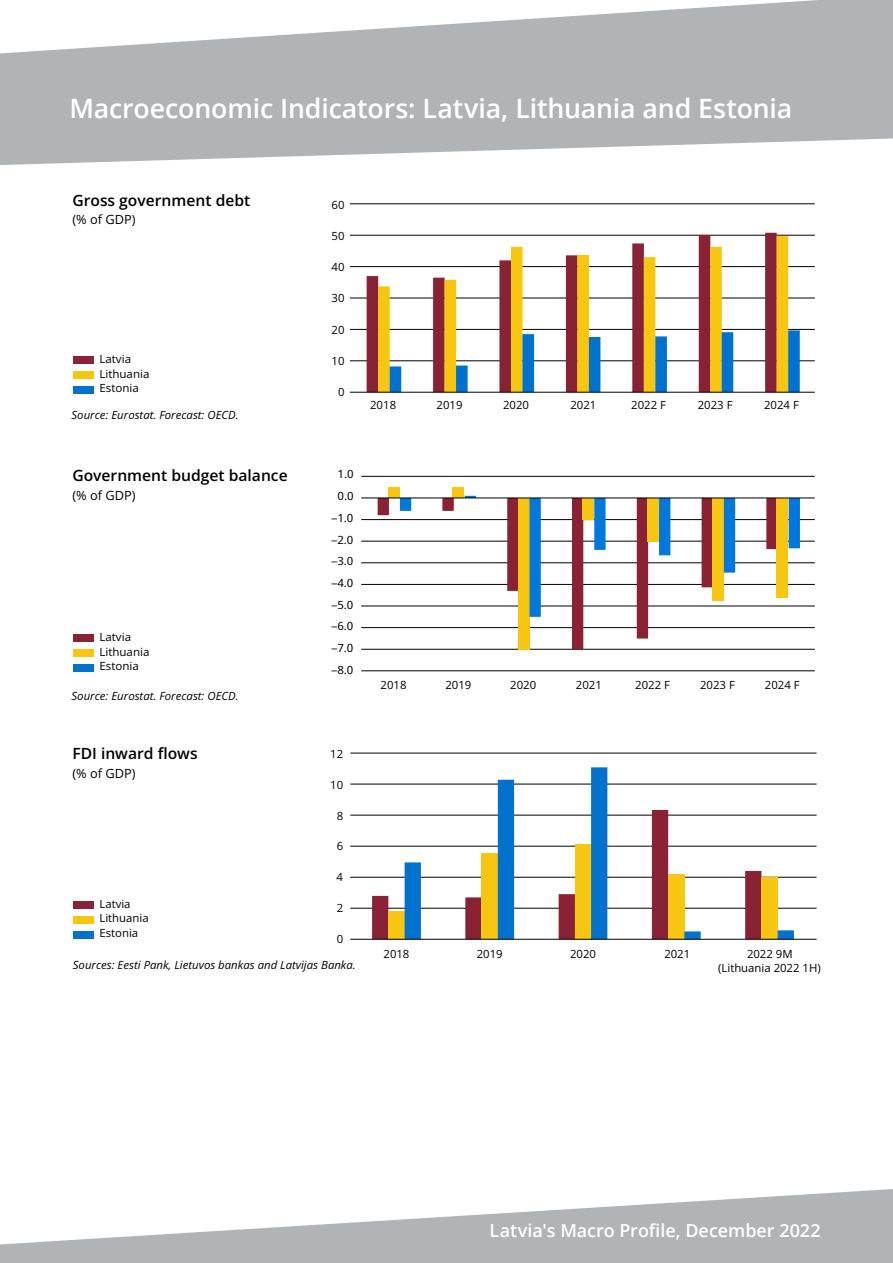
<style>
.page{position:relative;width:893px;height:1263px;background:#fff}
.page>*{position:absolute;margin:0;border:0;box-sizing:border-box;transform-origin:0 0}
.t1{font:600 26.7px "Open Sans";letter-spacing:-.005em;color:#fff}
.t2{font:600 18px "Open Sans";color:#fff}
.t3{font:600 15.6px "Open Sans";color:#000}
.t4{font:12.75px "Open Sans";color:#000}
.t5{font:11.25px/14.5px "Open Sans";color:#000}
.t6{font:italic 11.25px "Open Sans";color:#000}
.t7{font:semi-condensed 11.25px "Open Sans";color:#000;scale:1.16 1}
</style>
<div class="page">
<svg style="left:0;top:0;width:893px;height:165px;fill:#b1b4b6"></svg>
<svg style="left:0;top:1189px;width:893px;height:74px;fill:#b1b4b6"></svg>
<div style="left:73px;top:356px;width:21px;height:8px;background:#892235"></div>
<div style="left:73px;top:372px;width:21px;height:7px;background:#f7c611"></div>
<div style="left:73px;top:386px;width:21px;height:7px;background:#0072ce"></div>
<div style="left:73px;top:634px;width:21px;height:7px;background:#892235"></div>
<div style="left:73px;top:649px;width:21px;height:8px;background:#f7c611"></div>
<div style="left:73px;top:664px;width:21px;height:7px;background:#0072ce"></div>
<div style="left:73px;top:901px;width:21px;height:7px;background:#892235"></div>
<div style="left:73px;top:916px;width:21px;height:8px;background:#f7c611"></div>
<div style="left:73px;top:931px;width:21px;height:7px;background:#0072ce"></div>
<hr style="left:350px;top:361px;width:465px;height:1px;background:#000">
<hr style="left:350px;top:329px;width:465px;height:1px;background:#000">
<hr style="left:350px;top:298px;width:465px;height:1px;background:#000">
<hr style="left:350px;top:266px;width:465px;height:1px;background:#000">
<hr style="left:350px;top:235px;width:465px;height:1px;background:#000">
<hr style="left:350px;top:204px;width:465px;height:1px;background:#000">
<svg style="left:367px;top:233px;width:410px;height:159px"></svg>
<svg style="left:378px;top:236px;width:410px;height:156px"></svg>
<svg style="left:390px;top:330px;width:410px;height:62px"></svg>
<hr style="left:350px;top:392px;width:465px;height:1px;background:#000">
<hr style="left:361px;top:670px;width:454px;height:1px;background:#000">
<hr style="left:361px;top:649px;width:454px;height:1px;background:#000">
<hr style="left:361px;top:627px;width:454px;height:1px;background:#000">
<hr style="left:361px;top:606px;width:454px;height:1px;background:#000">
<hr style="left:361px;top:584px;width:454px;height:1px;background:#000">
<hr style="left:361px;top:562px;width:454px;height:1px;background:#000">
<hr style="left:361px;top:541px;width:454px;height:1px;background:#000">
<hr style="left:361px;top:519px;width:454px;height:1px;background:#000">
<hr style="left:361px;top:476px;width:454px;height:1px;background:#000">
<svg style="left:378px;top:499px;width:400px;height:150px"></svg>
<div style="left:518px;top:498px;width:12px;height:151px;background:#f7c611"></div>
<div style="left:453px;top:487px;width:11px;height:11px;background:#f7c611"></div>
<div style="left:388px;top:487px;width:11px;height:11px;background:#f7c611"></div>
<svg style="left:400px;top:496px;width:400px;height:121px"></svg>
<hr style="left:361px;top:498px;width:454px;height:1px;background:#000">
<hr style="left:350px;top:908px;width:467px;height:1px;background:#000">
<hr style="left:350px;top:877px;width:467px;height:1px;background:#000">
<hr style="left:350px;top:846px;width:467px;height:1px;background:#000">
<hr style="left:350px;top:815px;width:467px;height:1px;background:#000">
<hr style="left:350px;top:784px;width:467px;height:1px;background:#000">
<hr style="left:350px;top:753px;width:467px;height:1px;background:#000">
<svg style="left:372px;top:814px;width:33px;height:125px"></svg>
<div style="left:388px;top:911px;width:17px;height:28px;background:#f7c611"></div>
<svg style="left:405px;top:767px;width:389px;height:172px"></svg>
<hr style="left:350px;top:939px;width:467px;height:1px;background:#000">
<h1 class="t1" style="left:69px;top:90px;width:724px">Macroeconomic Indicators: Latvia, Lithuania and Estonia</h1>
<h3 class="t3" style="left:72px;top:194px;width:180px">Gross government debt</h3>
<p class="t4" style="left:72px;top:215px;width:65px">(% of GDP)</p>
<p class="t5" style="left:99px;top:352px;width:52px">Latvia<br>Lithuania<br>Estonia</p>
<p class="t6" style="left:72px;top:410px;width:169px">Source: Eurostat. Forecast: OECD.</p>
<p class="t5" style="left:332px;top:198px;width:15px">60</p>
<p class="t5" style="left:332px;top:229px;width:15px">50</p>
<p class="t5" style="left:332px;top:260px;width:15px">40</p>
<p class="t5" style="left:332px;top:292px;width:15px">30</p>
<p class="t5" style="left:332px;top:323px;width:15px">20</p>
<p class="t5" style="left:332px;top:354px;width:15px">10</p>
<p class="t5" style="left:338px;top:385px;width:8px">0</p>
<p class="t5" style="left:370px;top:398px;width:28px">2018</p>
<p class="t5" style="left:437px;top:398px;width:28px">2019</p>
<p class="t5" style="left:503px;top:398px;width:28px">2020</p>
<p class="t5" style="left:570px;top:398px;width:28px">2021</p>
<p class="t5" style="left:631px;top:398px;width:36px">2022 F</p>
<p class="t5" style="left:764px;top:398px;width:36px">2024 F</p>
<p class="t5" style="left:698px;top:398px;width:36px">2023 F</p>
<h3 class="t3" style="left:72px;top:469px;width:217px">Government budget balance</h3>
<p class="t4" style="left:72px;top:490px;width:65px">(% of GDP)</p>
<p class="t5" style="left:99px;top:630px;width:52px">Latvia<br>Lithuania<br>Estonia</p>
<p class="t6" style="left:72px;top:692px;width:169px">Source: Eurostat. Forecast: OECD.</p>
<h3 class="t3" style="left:72px;top:747px;width:127px">FDI inward flows</h3>
<p class="t4" style="left:72px;top:768px;width:65px">(% of GDP)</p>
<p class="t5" style="left:99px;top:897px;width:51px">Latvia<br>Lithuania<br>Estonia</p>
<p class="t7" style="left:338px;top:468px;width:15px">1.0</p>
<p class="t7" style="left:338px;top:490px;width:15px">0.0</p>
<p class="t7" style="left:331px;top:511px;width:21px">–1.0</p>
<p class="t7" style="left:331px;top:533px;width:21px">–2.0</p>
<p class="t7" style="left:331px;top:555px;width:21px">–3.0</p>
<p class="t7" style="left:331px;top:576px;width:21px">–4.0</p>
<p class="t7" style="left:331px;top:598px;width:21px">–5.0</p>
<p class="t7" style="left:331px;top:620px;width:21px">–6.0</p>
<p class="t7" style="left:331px;top:642px;width:21px">–7.0</p>
<p class="t7" style="left:331px;top:663px;width:21px">–8.0</p>
<p class="t5" style="left:330px;top:747px;width:15px">12</p>
<p class="t5" style="left:330px;top:778px;width:15px">10</p>
<p class="t5" style="left:337px;top:809px;width:8px">8</p>
<p class="t5" style="left:337px;top:840px;width:8px">6</p>
<p class="t5" style="left:336px;top:870px;width:8px">4</p>
<p class="t5" style="left:337px;top:901px;width:8px">2</p>
<p class="t5" style="left:337px;top:932px;width:8px">0</p>
<p class="t6" style="left:73px;top:960px;width:284px">Sources: Eesti Pank, Lietuvos bankas and Latvijas Banka.</p>
<p class="t5" style="left:381px;top:678px;width:28px">2018</p>
<p class="t5" style="left:445px;top:678px;width:28px">2019</p>
<p class="t5" style="left:510px;top:678px;width:28px">2020</p>
<p class="t5" style="left:576px;top:678px;width:28px">2021</p>
<p class="t5" style="left:635px;top:678px;width:36px">2022 F</p>
<p class="t5" style="left:765px;top:678px;width:36px">2024 F</p>
<p class="t5" style="left:700px;top:678px;width:36px">2023 F</p>
<p class="t5" style="left:384px;top:947px;width:27px">2018</p>
<p class="t5" style="left:477px;top:947px;width:27px">2019</p>
<p class="t5" style="left:570px;top:947px;width:27px">2020</p>
<p class="t5" style="left:664px;top:947px;width:27px">2021</p>
<p class="t5" style="left:718px;top:948px;width:104px;line-height:13.4px;text-align:center">2022 9M<br>(Lithuania 2022 1H)</p>
<h2 class="t2" style="left:490px;top:1218px;width:333px">Latvia's Macro Profile, December 2022</h2>
</div>
